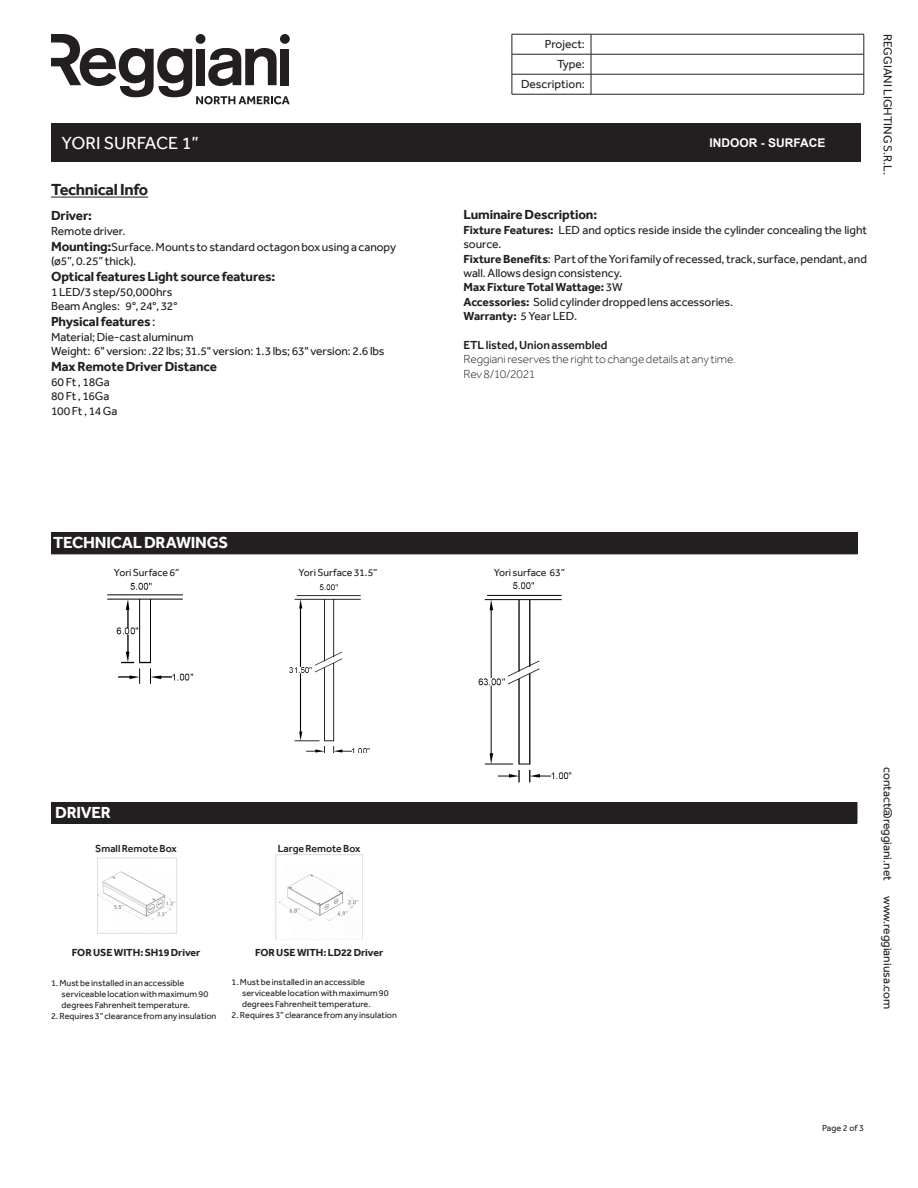
<style>
.page{position:relative;width:918px;height:1188px;background:#fff}
.page>*{position:absolute;margin:0;border:0;box-sizing:border-box;transform-origin:0 0}
.t1{font:18px "Effra";color:#fff}
.t2{font:700 16.5px "Effra";letter-spacing:-.015em;color:#fff}
.t3{font:700 16.5px "Effra";letter-spacing:-.02em;color:#231f20}
.testo_intro{font:700 13.5px "Effra";letter-spacing:-.015em;color:#231f20}
.testo_intro-2{font:12px/20px "Effra";letter-spacing:-.005em;color:#231f20}
.testo_intro-3{font:300 12px "Effra";letter-spacing:-.01em;color:#231f20}
.testo_intro-4{font:700 12px "Effra";letter-spacing:-.01em;color:#231f20}
.testo_intro-5{font:500 12px "Effra";letter-spacing:-.01em;color:#231f20}
.t4{font:700 12px "Arial";color:#fff}
.t5{font:10.5px "Effra";letter-spacing:-.005em;color:#231f20}
.t6{font:700 10.5px "Effra";letter-spacing:-.005em;color:#231f20}
.t7{font:500 10.5px "Effra";letter-spacing:-.005em;color:#231f20}
.t8{font:9px/10.8px "Effra";letter-spacing:.005em;color:#231f20}
.s1{font-weight:700;font-size:13.5px}
.s2{font-weight:400}
.s3{font-weight:700}
</style>
<div class="page">
<div style="left:51px;top:123px;width:810px;height:39px;background:#231f20"></div>
<svg style="left:51px;top:34px;width:239px;height:70px"></svg>
<hr style="left:512px;top:34px;width:79px;height:1px;background:#231f20">
<hr style="left:591px;top:34px;width:273px;height:1px;background:#231f20">
<hr style="left:512px;top:54px;width:79px;height:1px;background:#231f20">
<hr style="left:591px;top:54px;width:273px;height:1px;background:#231f20">
<hr style="left:512px;top:74px;width:79px;height:1px;background:#231f20">
<svg style="left:512px;top:34px;width:1px;height:60px"></svg>
<hr style="left:591px;top:74px;width:273px;height:1px;background:#231f20">
<svg style="left:591px;top:34px;width:1px;height:60px"></svg>
<hr style="left:512px;top:94px;width:79px;height:1px;background:#231f20">
<hr style="left:591px;top:94px;width:273px;height:1px;background:#231f20">
<svg style="left:864px;top:34px;width:1px;height:60px"></svg>
<hr style="left:51px;top:197px;width:97px;height:1px;background:#231f20">
<div style="left:51px;top:533px;width:807px;height:21px;background:#231f20"></div>
<img style="left:107px;top:582px;width:87px;height:102px">
<img style="left:289px;top:584px;width:81px;height:169px">
<img style="left:478px;top:582px;width:94px;height:201px">
<div style="left:51px;top:802px;width:806px;height:21px;background:#231f20"></div>
<hr style="left:856px;top:802px;width:2px;height:21px;background:#231f20">
<img style="left:97px;top:857px;width:80px;height:77px">
<img style="left:276px;top:855px;width:87px;height:85px">
<p class="testo_intro-2" style="left:521px;top:34px;width:65px;text-align:right">Project:<br>Type:<br>Description:</p>
<h1 class="t1" style="left:62px;top:132px;width:139px">YORI SURFACE 1”</h1>
<p class="t4" style="left:710px;top:134px;width:118px">INDOOR - SURFACE</p>
<p class="t3" style="left:51px;top:179px;width:99px">Technical Info</p>
<p class="testo_intro" style="left:51px;top:208px;width:42px">Driver:</p>
<p class="testo_intro-2" style="left:51px;top:221px;width:76px">Remote driver.</p>
<p class="testo_intro-2" style="left:51px;top:237px;width:347px"><span class="s1">Mounting:</span>Surface. Mounts to standard octagon box using a canopy</p>
<p class="testo_intro-2" style="left:51px;top:251px;width:87px">(ø5”, 0.25” thick).</p>
<p class="testo_intro" style="left:51px;top:269px;width:226px">Optical features Light source features:</p>
<p class="testo_intro-2" style="left:51px;top:282px;width:123px">1 LED/3 step/50,000hrs</p>
<p class="testo_intro-2" style="left:51px;top:296px;width:128px">Beam Angles: 9°, 24°, 32°</p>
<p class="testo_intro" style="left:51px;top:314px;width:106px">Physical features <span class="s2">:</span></p>
<p class="testo_intro-2" style="left:51px;top:327px;width:144px">Material; Die-cast aluminum</p>
<p class="testo_intro-2" style="left:51px;top:341px;width:335px">Weight: 6" version: .22 lbs; 31.5" version: 1.3 lbs; 63" version: 2.6 lbs</p>
<p class="testo_intro" style="left:51px;top:359px;width:168px">Max Remote Driver Distance</p>
<p class="testo_intro-2" style="left:51px;top:372px;width:60px">60 Ft , 18Ga</p>
<p class="testo_intro-2" style="left:51px;top:386px;width:60px">80 Ft , 16Ga</p>
<p class="testo_intro-2" style="left:51px;top:401px;width:68px">100 Ft , 14 Ga</p>
<p class="testo_intro" style="left:463px;top:207px;width:135px">Luminaire Description:</p>
<p class="testo_intro-2" style="left:463px;top:223px;width:405px;line-height:14.4px"><span class="s3">Fixture Features:</span> LED and optics reside inside the cylinder concealing the light source.</p>
<p class="testo_intro-2" style="left:463px;top:251px;width:405px;line-height:14.4px"><span class="s3">Fixture Benefits</span>: Part of the Yori family of recessed, track, surface, pendant, and wall. Allows design consistency.</p>
<p class="testo_intro-4" style="left:463px;top:280px;width:161px">Max Fixture Total Wattage: <span class="s2">3W</span></p>
<p class="testo_intro-2" style="left:463px;top:292px;width:271px"><span class="s3">Accessories:</span> Solid cylinder dropped lens accessories.</p>
<p class="testo_intro-4" style="left:463px;top:309px;width:115px">Warranty: <span class="s2">5 Year LED.</span></p>
<p class="testo_intro-5" style="left:463px;top:338px;width:146px">ETL listed, Union assembled</p>
<p class="testo_intro-3" style="left:463px;top:353px;width:274px">Reggiani reserves the right to change details at any time.</p>
<p class="testo_intro-3" style="left:463px;top:367px;width:73px">Rev 8/10/2021</p>
<p class="testo_intro-2" style="left:898px;top:34px;width:142px;rotate:90deg">REGGIANI LIGHTING S.R.L.</p>
<p class="t2" style="left:53px;top:533px;width:177px">TECHNICAL DRAWINGS</p>
<p class="t5" style="left:114px;top:567px;width:67px">Yori Surface 6”</p>
<p class="t5" style="left:298px;top:567px;width:81px">Yori Surface 31.5”</p>
<p class="t5" style="left:494px;top:567px;width:73px">Yori surface 63”</p>
<p class="t2" style="left:55px;top:803px;width:57px">DRIVER</p>
<p class="t7" style="left:95px;top:842px;width:83px">Small Remote Box</p>
<p class="t7" style="left:278px;top:842px;width:84px">Large Remote Box</p>
<p class="t6" style="left:72px;top:946px;width:130px">FOR USE WITH: SH19 Driver</p>
<p class="t6" style="left:255px;top:946px;width:130px">FOR USE WITH: LD22 Driver</p>
<p class="t8" style="left:62px;top:978px;width:148px;text-indent:-11px">1. Must be installed in an accessible serviceable location with maximum 90 degrees Fahrenheit temperature.</p>
<p class="t8" style="left:51px;top:1010px;width:167px">2. Requires 3” clearance from any insulation</p>
<p class="t8" style="left:242px;top:977px;width:148px;text-indent:-11px">1. Must be installed in an accessible serviceable location with maximum 90 degrees Fahrenheit temperature.</p>
<p class="t8" style="left:232px;top:1009px;width:167px">2. Requires 3” clearance from any insulation</p>
<p class="testo_intro-2" style="left:898px;top:767px;width:115px;rotate:90deg">contact@reggiani.net</p>
<p class="testo_intro-2" style="left:898px;top:896px;width:115px;rotate:90deg">www.reggianiusa.com</p>
<p class="t8" style="left:822px;top:1122px;width:43px">Page 2 of 3</p>
</div>
